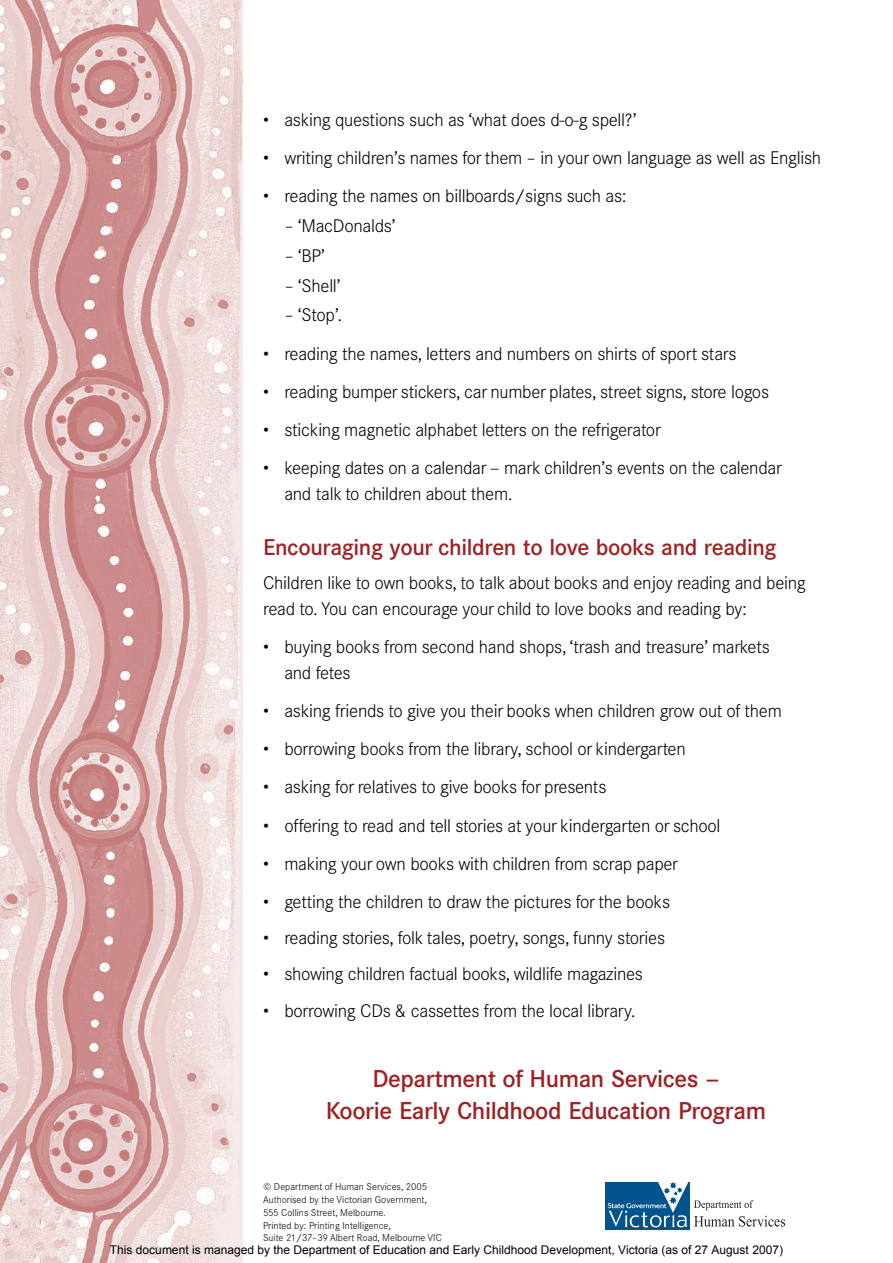
<style>
.page{position:relative;width:893px;height:1263px;background:#fff}
.page>*{position:absolute;margin:0;border:0;box-sizing:border-box;transform-origin:0 0}
.t1{font:500 24px/31.5px "Corporate SBQ";letter-spacing:-.02em;color:#9e2124;text-align:center}
.t2{font:500 22.5px "Corporate SBQ";letter-spacing:-.02em;color:#9e2124}
.t3{font:300 18px/25.5px "Corporate SBQ";letter-spacing:-.015em;color:#000}
.t4{font:12px "Arial";color:#000}
.t5{font:300 9.75px/12.8px "Corporate SBQ";color:#000}
</style>
<div class="page">
<img style="left:0;top:0;width:243px;height:1263px">
<div style="left:606px;top:1182px;width:84px;height:48px;background:#00538d"></div>
<svg style="left:607px;top:1182px;width:81px;height:46px"></svg>
<svg style="left:694px;top:1200px;width:59px;height:10px"></svg>
<svg style="left:694px;top:1216px;width:91px;height:10px"></svg>
<p class="t3" style="left:263px;top:108px;width:375px">• asking questions such as ‘what does d-o-g spell?’</p>
<p class="t3" style="left:263px;top:147px;width:559px">• writing children’s names for them – in your own language as well as English</p>
<p class="t3" style="left:263px;top:185px;width:365px">• reading the names on billboards/signs such as:</p>
<p class="t3" style="left:284px;top:215px;width:113px">– ‘MacDonalds’</p>
<p class="t3" style="left:284px;top:244px;width:43px">– ‘BP’</p>
<p class="t3" style="left:284px;top:274px;width:58px">– ‘Shell’</p>
<p class="t3" style="left:284px;top:304px;width:60px">– ‘Stop’.</p>
<p class="t3" style="left:263px;top:342px;width:475px">• reading the names, letters and numbers on shirts of sport stars</p>
<p class="t3" style="left:263px;top:380px;width:507px">• reading bumper stickers, car number plates, street signs, store logos</p>
<p class="t3" style="left:263px;top:419px;width:399px">• sticking magnetic alphabet letters on the refrigerator</p>
<p class="t3" style="left:284px;top:457px;width:499px;text-indent:-21px">• keeping dates on a calendar — mark children’s events on the calendar and talk to children about them.</p>
<p class="t2" style="left:263px;top:539px;width:515px">Encouraging your children to love books and reading</p>
<p class="t3" style="left:263px;top:572px;width:544px">Children like to own books, to talk about books and enjoy reading and being read to. You can encourage your child to love books and reading by:</p>
<p class="t3" style="left:284px;top:636px;width:487px;text-indent:-21px">• buying books from second hand shops, ‘trash and treasure’ markets and fetes</p>
<p class="t3" style="left:263px;top:700px;width:520px">• asking friends to give you their books when children grow out of them</p>
<p class="t3" style="left:263px;top:738px;width:424px">• borrowing books from the library, school or kindergarten</p>
<p class="t3" style="left:263px;top:776px;width:345px">• asking for relatives to give books for presents</p>
<p class="t3" style="left:263px;top:814px;width:459px">• offering to read and tell stories at your kindergarten or school</p>
<p class="t3" style="left:263px;top:853px;width:417px">• making your own books with children from scrap paper</p>
<p class="t3" style="left:263px;top:891px;width:408px">• getting the children to draw the pictures for the books</p>
<p class="t3" style="left:263px;top:927px;width:403px">• reading stories, folk tales, poetry, songs, funny stories</p>
<p class="t3" style="left:263px;top:963px;width:381px">• showing children factual books, wildlife magazines</p>
<p class="t3" style="left:263px;top:999px;width:374px">• borrowing CDs &amp; cassettes from the local library.</p>
<h1 class="t1" style="left:326px;top:1065px;width:442px">Department of Human Services —<br>Koorie Early Childhood Education Program</h1>
<p class="t5" style="left:263px;top:1181px;width:180px">© Department of Human Services, 2005<br>Authorised by the Victorian Government, 555 Collins Street, Melbourne.<br>Printed by: Printing Intelligence,<br>Suite 21/37–39 Albert Road, Melbourne VIC</p>
<p class="t4" style="left:110px;top:1241px;width:674px">This document is managed by the Department of Education and Early Childhood Development, Victoria (as of 27 August 2007)</p>
</div>
